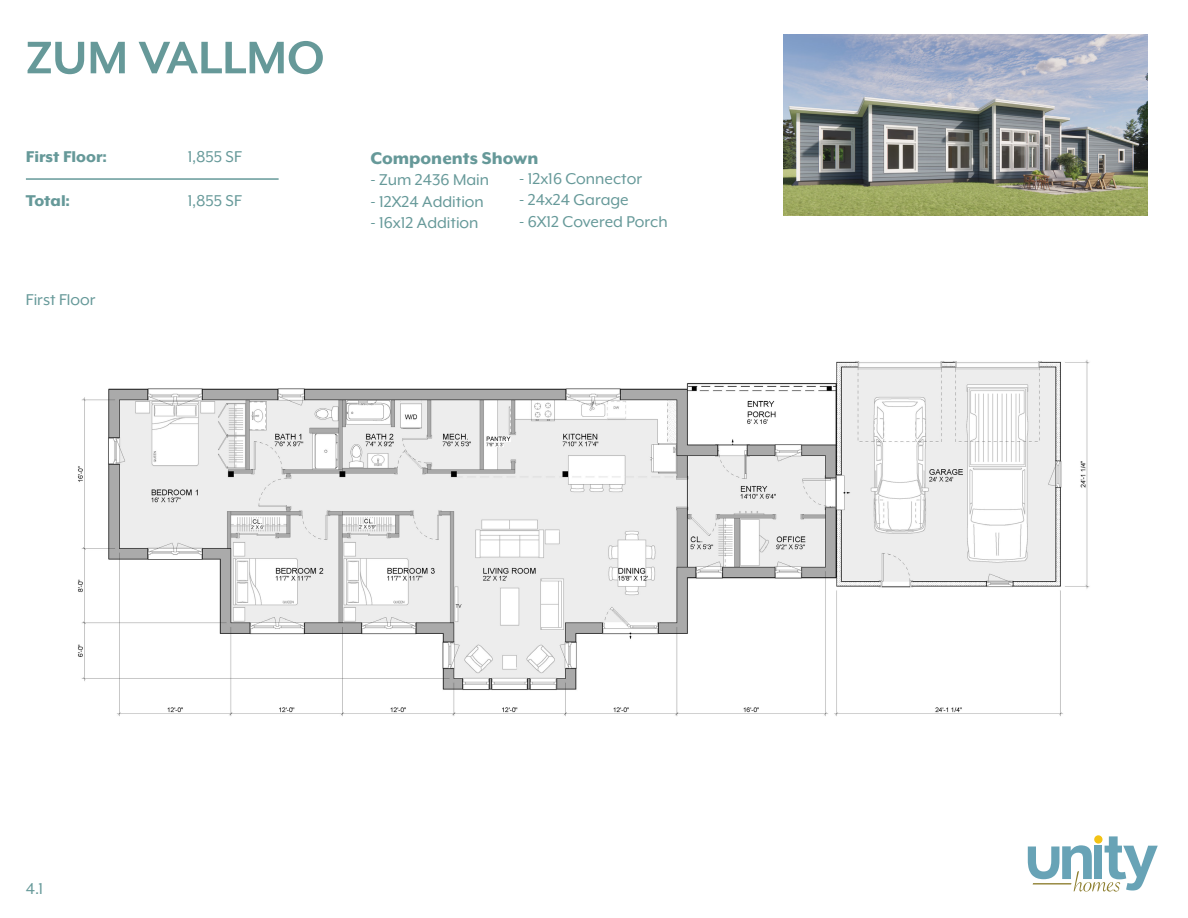
<style>
.page{position:relative;width:1188px;height:918px;background:#fff}
.page>*{position:absolute;margin:0;border:0;box-sizing:border-box;transform-origin:0 0}
.t1{font:700 52.5px "Mr Eaves XL Mod OT";color:#699}
.t2{font:800 19.5px "Mr Eaves XL Mod OT";color:#699}
.t3{font:18px "Mr Eaves XL Mod OT";color:#699}
.t4{font:800 18px "Mr Eaves XL Mod OT";color:#699}
</style>
<div class="page">
<img style="left:77px;top:360px;width:1013px;height:504px">
<hr style="left:26px;top:178px;width:253px;height:2px;background:#699">
<img style="left:783px;top:35px;width:365px;height:181px">
<svg style="left:1028px;top:836px;width:130px;height:56px"></svg>
<hr style="left:1033px;top:883px;width:39px;height:1px;background:#8d7e2e">
<p class="t1" style="left:26px;top:28px;width:300px">ZUM VALLMO</p>
<p class="t4" style="left:26px;top:147px;width:83px">First Floor:</p>
<p class="t3" style="left:188px;top:147px;width:55px">1,855 SF</p>
<p class="t4" style="left:26px;top:190px;width:46px">Total:</p>
<p class="t3" style="left:188px;top:190px;width:55px">1,855 SF</p>
<p class="t3" style="left:26px;top:289px;width:71px">First Floor</p>
<p class="t2" style="left:370px;top:147px;width:170px">Components Shown</p>
<p class="t3" style="left:370px;top:170px;width:120px">- Zum 2436 Main</p>
<p class="t3" style="left:370px;top:192px;width:115px">- 12X24 Addition</p>
<p class="t3" style="left:370px;top:213px;width:110px">- 16x12 Addition</p>
<p class="t3" style="left:519px;top:169px;width:125px">- 12x16 Connector</p>
<p class="t3" style="left:519px;top:190px;width:111px">- 24x24 Garage</p>
<p class="t3" style="left:519px;top:212px;width:150px">- 6X12 Covered Porch</p>
<p class="t3" style="left:26px;top:878px;width:19px">4.1</p>
</div>
